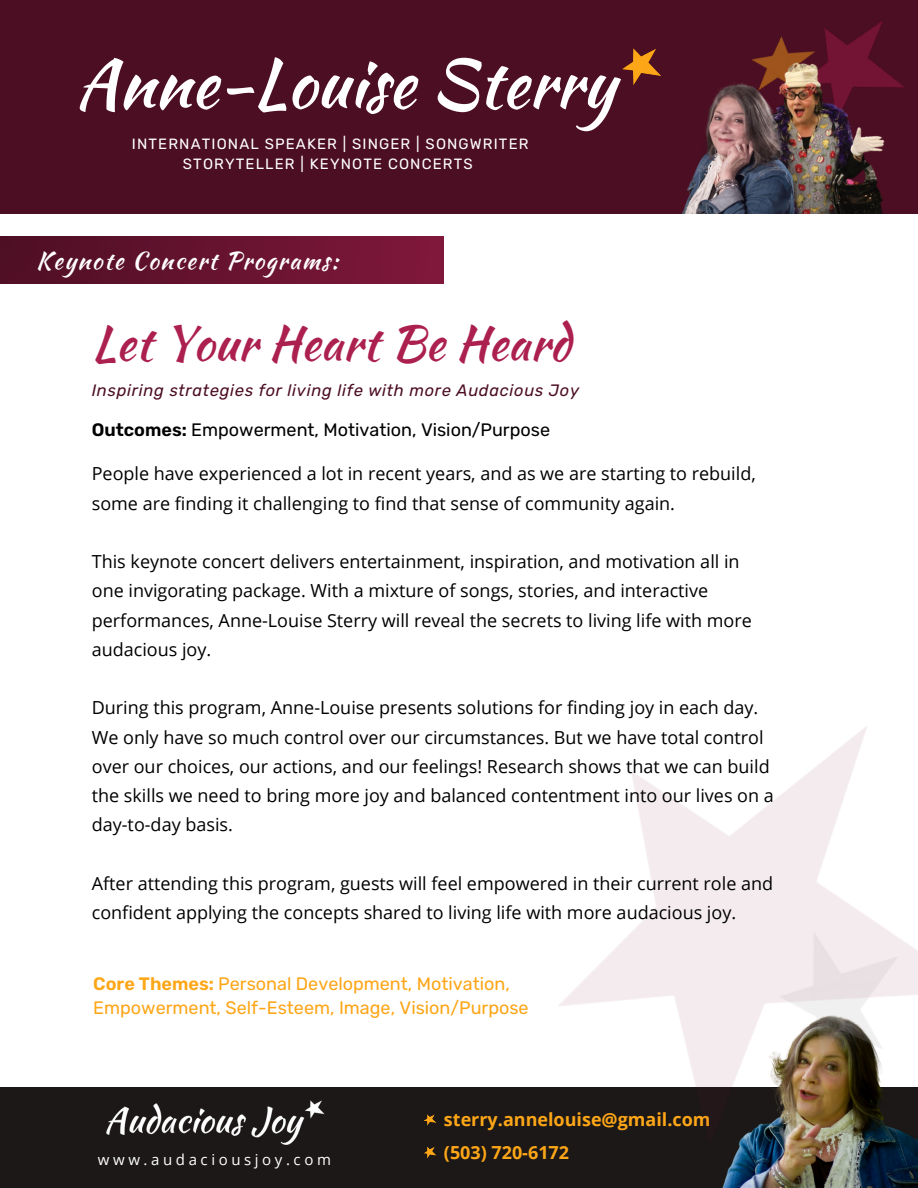
<style>
.page{position:relative;width:918px;height:1188px;background:#4c0e23}
.page>*{position:absolute;margin:0;border:0;box-sizing:border-box;transform-origin:0 0}
.t1{font:66.9px "Kaushan Script";color:#fff}
.t2{font:48px "Kaushan Script";color:#ac2050}
.t3{font:24px "Kaushan Script";letter-spacing:.06em;color:#fff}
.t4{font:18px/29.2px "Open Sans";color:#000}
.t5{font:18px/24.8px "Rubik";color:#fda617}
.t6{font:18px "Rubik";color:#000}
.t7{font:700 18px "Open Sans";color:#fda617}
.t8{font:italic 16.5px "Rubik";letter-spacing:.04em;color:#4c0e23}
.t9{font:15px "Open Sans";letter-spacing:.24em;color:#fff}
.t10{font:14.85px "Rubik";letter-spacing:.075em;color:#fff}
.s1{font-weight:600}
</style>
<div class="page">
<img style="left:776px;top:21px;width:129px;height:67px">
<img style="left:752px;top:48px;width:150px;height:166px">
<img style="left:794px;top:97px;width:37px;height:117px">
<img style="left:681px;top:78px;width:113px;height:136px">
<div style="left:0;top:214px;width:918px;height:884px;background:#fff"></div>
<img style="left:622px;top:48px;width:39px;height:37px">
<div style="left:0;top:1087px;width:918px;height:101px;background:#1c1818"></div>
<img style="left:106px;top:1100px;width:219px;height:45px">
<div style="left:0;top:237px;width:444px;height:47px;background:linear-gradient(to right,#4e0e24,#80183c)"></div>
<img style="left:424px;top:726px;width:494px;height:462px">
<img style="left:724px;top:881px;width:194px;height:230px">
<p class="t1" style="left:76px;top:35px;width:541px">Anne-Louise Sterry</p>
<p class="t10" style="left:132px;top:135px;width:398px">INTERNATIONAL SPEAKER | SINGER | SONGWRITER</p>
<p class="t10" style="left:183px;top:155px;width:291px">STORYTELLER | KEYNOTE CONCERTS</p>
<p class="t3" style="left:36px;top:243px;width:304px">Keynote Concert Programs:</p>
<p class="t2" style="left:92px;top:308px;width:480px">Let Your Heart Be Heard</p>
<p class="t8" style="left:92px;top:381px;width:489px">Inspiring strategies for living life with more Audacious Joy</p>
<p class="t6" style="left:92px;top:419px;width:460px"><span class="s1">Outcomes:</span> Empowerment, Motivation, Vision/Purpose</p>
<p class="t4" style="left:92px;top:459px;width:665px">People have experienced a lot in recent years, and as we are starting to rebuild, some are finding it challenging to find that sense of community again.</p>
<p class="t4" style="left:92px;top:547px;width:662px">This keynote concert delivers entertainment, inspiration, and motivation all in one invigorating package. With a mixture of songs, stories, and interactive performances, Anne-Louise Sterry will reveal the secrets to living life with more audacious joy.</p>
<p class="t4" style="left:92px;top:693px;width:684px">During this program, Anne-Louise presents solutions for finding joy in each day.<br>We only have so much control over our circumstances. But we have total control over our choices, our actions, and our feelings! Research shows that we can build the skills we need to bring more joy and balanced contentment into our lives on a day-to-day basis.</p>
<p class="t4" style="left:92px;top:868px;width:683px">After attending this program, guests will feel empowered in their current role and confident applying the concepts shared to living life with more audacious joy.</p>
<p class="t5" style="left:93px;top:971px;width:437px"><span class="s1">Core Themes:</span> Personal Development, Motivation,<br>Empowerment, Self-Esteem, Image, Vision/Purpose</p>
<p class="t9" style="left:98px;top:1149px;width:235px">www.audaciousjoy.com</p>
<p class="t7" style="left:444px;top:1107px;width:268px">sterry.annelouise@gmail.com</p>
<p class="t7" style="left:444px;top:1140px;width:127px">(503) 720-6172</p>
</div>
